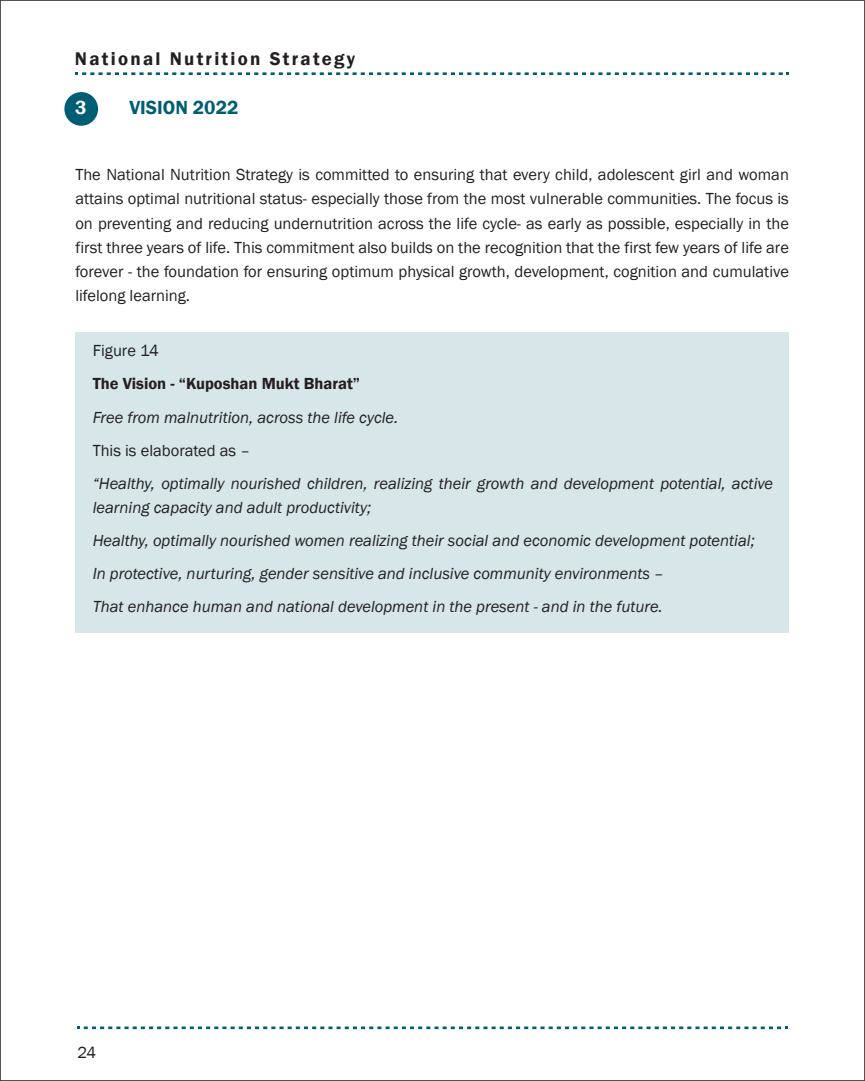
<style>
.page{position:relative;width:865px;height:1081px;background:#fff}
.page>*{position:absolute;margin:0;border:0;box-sizing:border-box;transform-origin:0 0}
.t1{font:600 19.5px "Franklin Gothic";color:#005e74}
.t2{font:600 19.5px "Franklin Gothic";color:#fff}
.t3{font:600 18.9px "Franklin Gothic";letter-spacing:.12em;color:#231f20}
.t4{font:16.5px/24px "Franklin Gothic";color:#231f20;text-align:justify}
.t5{font:italic 16.5px/33px "Franklin Gothic";color:#231f20}
.t6{font:600 16.5px "Franklin Gothic";color:#231f20}
</style>
<div class="page">
<svg style="left:864px;top:0;width:1px;height:1081px"></svg>
<svg style="left:76px;top:72px;width:713px;height:3px"></svg>
<svg style="left:78px;top:1026px;width:709px;height:3px"></svg>
<div style="left:64px;top:92px;width:34px;height:34px;background:#005e74;border-radius:50%"></div>
<div style="left:75px;top:332px;width:714px;height:300px;background:#d6e6e9"></div>
<p class="t3" style="left:75px;top:47px;width:282px">National Nutrition Strategy</p>
<p class="t2" style="left:75px;top:96px;width:13px">3</p>
<p class="t1" style="left:75px;top:96px;width:7px">.</p>
<p class="t1" style="left:129px;top:96px;width:111px">VISION 2022</p>
<p class="t4" style="left:75px;top:163px;width:715px">The National Nutrition Strategy is committed to ensuring that every child, adolescent girl and woman attains optimal nutritional status- especially those from the most vulnerable communities. The focus is on preventing and reducing undernutrition across the life cycle- as early as possible, especially in the first three years of life. This commitment also builds on the recognition that the first few years of life are forever - the foundation for ensuring optimum physical growth, development, cognition and cumulative lifelong learning.</p>
<p class="t4" style="left:93px;top:339px;width:68px">Figure 14</p>
<p class="t6" style="left:93px;top:374px;width:269px">The Vision - “Kuposhan Mukt Bharat”</p>
<p class="t5" style="left:93px;top:401px;width:307px">Free from malnutrition, across the life cycle.</p>
<p class="t4" style="left:93px;top:438px;width:159px">This is elaborated as –</p>
<p class="t5" style="left:93px;top:471px;width:682px;line-height:24px">“Healthy, optimally nourished children, realizing their growth and development potential, active learning capacity and adult productivity;</p>
<p class="t5" style="left:93px;top:524px;width:663px">Healthy, optimally nourished women realizing their social and economic development potential;<br>In protective, nurturing, gender sensitive and inclusive community environments –<br>That enhance human and national development in the present - and in the future.</p>
<p class="t4" style="left:78px;top:1040px;width:20px">24</p>
</div>
